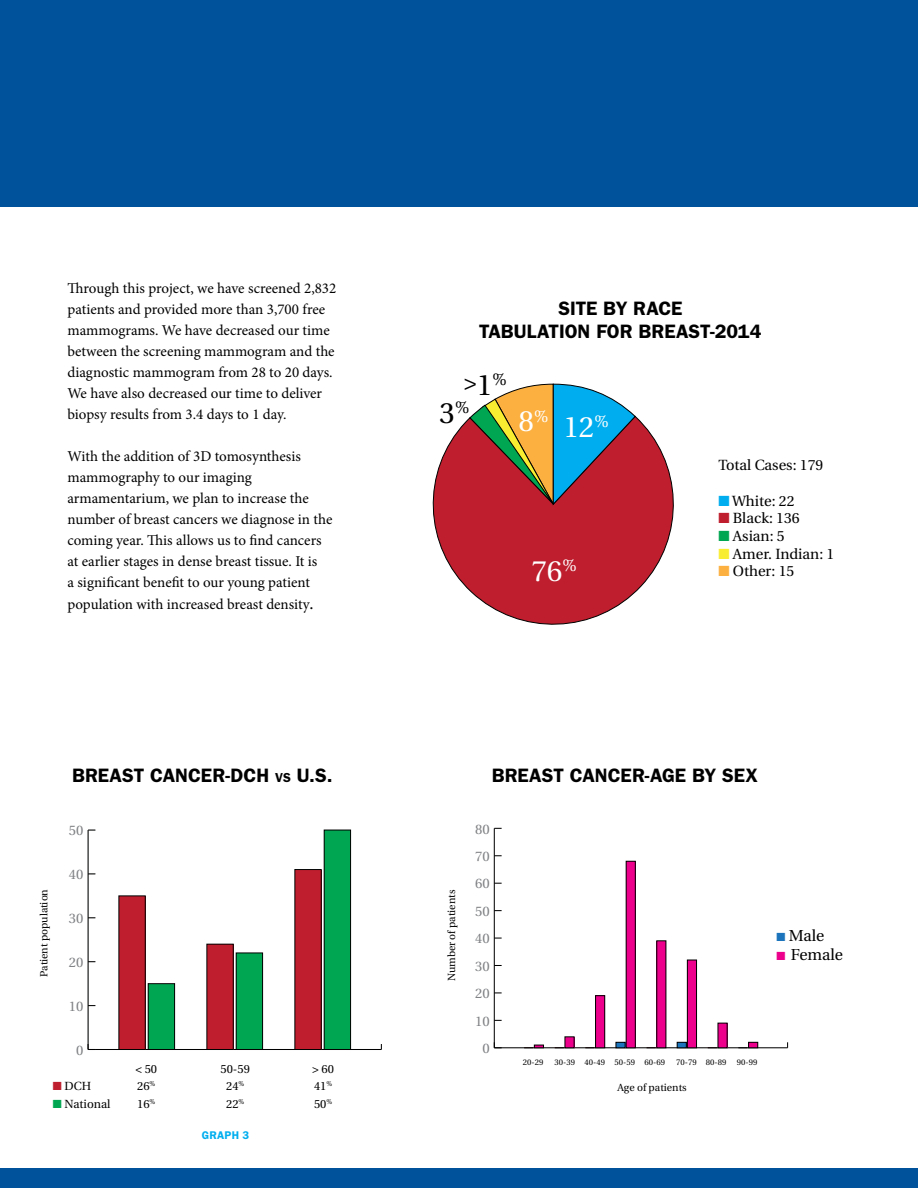
<style>
.page{position:relative;width:918px;height:1188px;background:#fff}
.page>*{position:absolute;margin:0;border:0;box-sizing:border-box;transform-origin:0 0}
.t1{font:29.25px "Utopia";color:#fff}
.t2{font:29.25px "Utopia";color:#000}
.t3{font:22.8px "Utopia";color:#000}
.t4{font:600 19.5px/22.5px "Franklin Gothic";color:#000;text-align:center}
.t5{font:17.1px "Utopia";color:#fff}
.t6{font:17.1px "Utopia";color:#000}
.t7{font:15.9px "Utopia";color:#000}
.t8{font:15px/21.1px "Minion Pro";color:#000}
.t9{font:14.7px "Utopia";color:#000}
.t10{font:13.8px "Utopia";color:#808285}
.t11{font:11.7px "Utopia";color:#000}
.t12{font:600 11.25px "Franklin Gothic";letter-spacing:.02em;color:#00aeef}
.t13{font:10.35px "Utopia";color:#000}
.t14{font:8.25px "Utopia";color:#000}
.s1{font-size:18px}
.s2{font-size:13.05px}
.s3{color:#be1e2d}
.s4{color:#00a651}
.s5{font-size:29.25px}
.s6{color:#00aeef}
.s7{color:#f9ed32}
.s8{color:#fbb040}
.s9{color:#1c75bc}
.s10{color:#ec008c}
</style>
<div class="page">
<div style="left:0;top:1168px;width:918px;height:20px;background:#00539b"></div>
<hr style="left:88px;top:1049px;width:293px;height:1px;background:#000">
<hr style="left:88px;top:830px;width:1px;height:219px;background:#000">
<div style="left:324px;top:830px;width:27px;height:219px;background:#00a651"></div>
<div style="left:324px;top:830px;width:27px;height:220px;border:1px solid #000"></div>
<div style="left:295px;top:870px;width:26px;height:180px;background:#be1e2d"></div>
<div style="left:295px;top:869px;width:27px;height:181px;border:1px solid #000"></div>
<div style="left:236px;top:953px;width:27px;height:96px;background:#00a651"></div>
<div style="left:236px;top:953px;width:27px;height:97px;border:1px solid #000"></div>
<div style="left:207px;top:944px;width:26px;height:105px;background:#be1e2d"></div>
<div style="left:207px;top:944px;width:27px;height:106px;border:1px solid #000"></div>
<div style="left:148px;top:984px;width:27px;height:65px;background:#00a651"></div>
<div style="left:148px;top:983px;width:27px;height:67px;border:1px solid #000"></div>
<div style="left:119px;top:896px;width:26px;height:154px;background:#be1e2d"></div>
<div style="left:119px;top:896px;width:27px;height:154px;border:1px solid #000"></div>
<hr style="left:494px;top:1047px;width:294px;height:1px;background:#000">
<hr style="left:494px;top:828px;width:1px;height:220px;background:#000">
<div style="left:749px;top:1042px;width:9px;height:6px;background:#ec008c"></div>
<div style="left:748px;top:1042px;width:10px;height:6px;border:1px solid #000"></div>
<div style="left:718px;top:1023px;width:9px;height:25px;background:#ec008c"></div>
<div style="left:687px;top:960px;width:10px;height:88px;background:#ec008c"></div>
<div style="left:687px;top:960px;width:10px;height:88px;border:1px solid #000"></div>
<div style="left:677px;top:1042px;width:9px;height:6px;background:#1c75bc"></div>
<div style="left:677px;top:1042px;width:10px;height:6px;border:1px solid #000"></div>
<div style="left:657px;top:941px;width:9px;height:107px;background:#ec008c"></div>
<div style="left:626px;top:861px;width:9px;height:187px;background:#ec008c"></div>
<div style="left:626px;top:861px;width:10px;height:187px;border:1px solid #000"></div>
<div style="left:616px;top:1042px;width:9px;height:6px;background:#1c75bc"></div>
<div style="left:616px;top:1042px;width:9px;height:6px;border:1px solid #000"></div>
<div style="left:596px;top:996px;width:9px;height:52px;background:#ec008c"></div>
<div style="left:595px;top:995px;width:10px;height:53px;border:1px solid #000"></div>
<div style="left:565px;top:1037px;width:9px;height:11px;background:#ec008c"></div>
<svg style="left:524px;top:1045px;width:20px;height:4px"></svg>
<svg style="left:432px;top:416px;width:242px;height:209px"></svg>
<svg style="left:469px;top:384px;width:167px;height:121px;background:#8c7a74"></svg>
<div style="left:1px;top:0;width:917px;height:206px;background:#00539b"></div>
<p class="t8" style="left:68px;top:278px;width:270px">Through this project, we have screened 2,832 patients and provided more than 3,700 free mammograms. We have decreased our time between the screening mammogram and the diagnostic mammogram from 28 to 20 days.<br>We have also decreased our time to deliver biopsy results from 3.4 days to 1 day.</p>
<p class="t8" style="left:68px;top:446px;width:267px">With the addition of 3D tomosynthesis mammography to our imaging armamentarium, we plan to increase the number of breast cancers we diagnose in the coming year. This allows us to find cancers at earlier stages in dense breast tissue. It is<br>a significant benefit to our young patient population with increased breast density<span class="s1">.</span></p>
<h3 class="t4" style="left:72px;top:764px;width:262px">BREAST CANCER-DCH <span class="s2">VS</span> U.S.</h3>
<p class="t10" style="left:69px;top:823px;width:16px">50</p>
<p class="t13" style="left:38px;top:977px;width:89px;rotate:-90deg">Patient population</p>
<p class="t10" style="left:69px;top:867px;width:16px">40</p>
<p class="t10" style="left:69px;top:911px;width:16px">30</p>
<p class="t10" style="left:69px;top:955px;width:16px">20</p>
<p class="t10" style="left:69px;top:998px;width:16px">10</p>
<p class="t10" style="left:76px;top:1042px;width:9px">0</p>
<p class="t11" style="left:135px;top:1062px;width:23px">&lt; 50</p>
<p class="t11" style="left:221px;top:1062px;width:31px">50-59</p>
<p class="t11" style="left:312px;top:1062px;width:23px">&gt; 60</p>
<p class="t11" style="left:53px;top:1080px;width:40px"><span class="s3">■</span> DCH</p>
<p class="t11" style="left:137px;top:1080px;width:20px">26<sup>%</sup></p>
<p class="t11" style="left:226px;top:1080px;width:20px">24<sup>%</sup></p>
<p class="t11" style="left:314px;top:1080px;width:20px">41<sup>%</sup></p>
<p class="t11" style="left:53px;top:1097px;width:59px"><span class="s4">■</span> National</p>
<p class="t11" style="left:137px;top:1097px;width:20px">16<sup>%</sup></p>
<p class="t11" style="left:226px;top:1097px;width:20px">22<sup>%</sup></p>
<p class="t11" style="left:314px;top:1097px;width:20px">50<sup>%</sup></p>
<p class="t12" style="left:202px;top:1128px;width:49px">GRAPH 3</p>
<h3 class="t4" style="left:479px;top:297px;width:284px">SITE BY RACE<br>TABULATION FOR BREAST-2014</h3>
<h2 class="t3" style="left:464px;top:370px;width:44px">&gt;<span class="s5">1</span><sup>%</sup></h2>
<p class="t6" style="left:455px;top:398px;width:16px">%</p>
<h1 class="t2" style="left:440px;top:397px;width:17px">3</h1>
<h1 class="t1" style="left:519px;top:405px;width:31px">8<sup>%</sup></h1>
<p class="t5" style="left:594px;top:412px;width:16px">%</p>
<h1 class="t1" style="left:563px;top:411px;width:33px">12</h1>
<p class="t9" style="left:718px;top:457px;width:106px">Total Cases: 179</p>
<p class="t9" style="left:718px;top:493px;width:78px"><span class="s6">■</span> White: 22</p>
<p class="t9" style="left:718px;top:510px;width:83px"><span class="s3">■</span> Black: 136</p>
<p class="t9" style="left:718px;top:528px;width:68px"><span class="s4">■</span> Asian: 5</p>
<p class="t9" style="left:718px;top:545px;width:117px"><span class="s7">■</span> Amer. Indian: 1</p>
<h1 class="t1" style="left:531px;top:555px;width:47px">76<sup>%</sup></h1>
<p class="t9" style="left:718px;top:563px;width:77px"><span class="s8">■</span> Other: 15</p>
<h3 class="t4" style="left:492px;top:764px;width:268px">BREAST CANCER-AGE BY SEX</h3>
<p class="t10" style="left:475px;top:821px;width:16px">80</p>
<p class="t13" style="left:446px;top:981px;width:93px;rotate:-90deg">Number of patients</p>
<p class="t10" style="left:475px;top:849px;width:16px">70</p>
<p class="t10" style="left:475px;top:876px;width:16px">60</p>
<p class="t10" style="left:475px;top:904px;width:16px">50</p>
<p class="t10" style="left:475px;top:931px;width:16px">40</p>
<p class="t10" style="left:475px;top:958px;width:16px">30</p>
<p class="t10" style="left:475px;top:986px;width:16px">20</p>
<p class="t10" style="left:475px;top:1013px;width:16px">10</p>
<p class="t10" style="left:482px;top:1041px;width:9px">0</p>
<p class="t7" style="left:777px;top:927px;width:49px"><span class="s9">■</span> Male</p>
<p class="t7" style="left:777px;top:946px;width:68px"><span class="s10">■</span> Female</p>
<p class="t14" style="left:523px;top:1057px;width:22px">20-29</p>
<p class="t14" style="left:555px;top:1057px;width:112px">30-39 40-49 50-59 60-69</p>
<p class="t14" style="left:676px;top:1057px;width:52px">70-79 80-89</p>
<p class="t14" style="left:737px;top:1057px;width:22px">90-99</p>
<p class="t13" style="left:617px;top:1082px;width:71px">Age of patients</p>
</div>
